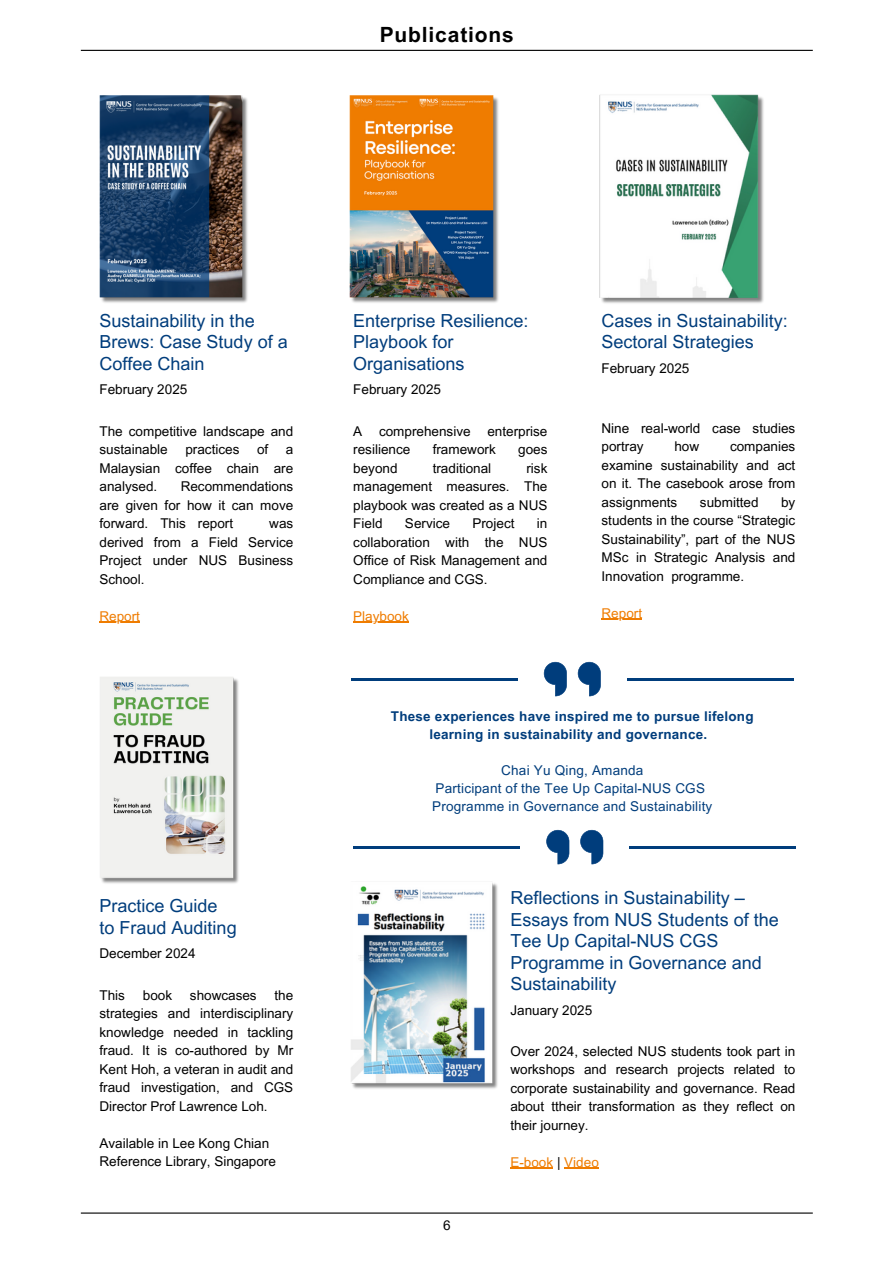
<style>
.page{position:relative;width:894px;height:1264px;background:#fff}
.page>*{position:absolute;margin:0;border:0;box-sizing:border-box;transform-origin:0 0}
.t1{font:700 21px "Arial MT Pro";letter-spacing:.04em;color:#000}
.t2{font:18px/21.5px "Arial MT Pro";color:#003d7c}
.t3{font:13.5px/18.5px "Arial MT Pro";color:#000;text-align:justify}
.t4{font:13.5px "Arial MT Pro";letter-spacing:.015em;color:#003d7c}
.t5{font:700 13.5px/18px "Arial MT Pro";letter-spacing:.015em;color:#003d7c;text-align:center}
.t6{font:13.5px "Arial MT Pro";color:#ef7c00}
.s1{color:#000}
</style>
<div class="page">
<hr style="left:81px;top:1212px;width:731px;height:1px;background:#000">
<img style="left:350px;top:95px;width:149px;height:208px">
<img style="left:99px;top:95px;width:149px;height:208px">
<hr style="left:81px;top:50px;width:731px;height:1px;background:#000">
<img style="left:599px;top:94px;width:165px;height:209px">
<hr style="left:99px;top:621px;width:41px;height:1px;background:#ef7c00">
<hr style="left:353px;top:621px;width:56px;height:1px;background:#ef7c00">
<hr style="left:601px;top:618px;width:41px;height:1px;background:#ef7c00">
<img style="left:100px;top:677px;width:139px;height:207px">
<img style="left:351px;top:883px;width:147px;height:206px">
<hr style="left:510px;top:1167px;width:43px;height:1px;background:#ef7c00">
<hr style="left:564px;top:1167px;width:34px;height:1px;background:#ef7c00">
<svg style="left:543px;top:662px;width:23px;height:34px"></svg>
<svg style="left:577px;top:662px;width:23px;height:34px"></svg>
<hr style="left:627px;top:678px;width:166px;height:2px;background:#003d7c">
<hr style="left:351px;top:678px;width:166px;height:2px;background:#003d7c">
<svg style="left:546px;top:830px;width:23px;height:34px"></svg>
<svg style="left:580px;top:830px;width:23px;height:34px"></svg>
<hr style="left:629px;top:845px;width:167px;height:3px;background:#003d7c">
<hr style="left:353px;top:845px;width:167px;height:3px;background:#003d7c">
<h1 class="t1" style="left:379px;top:27px;width:136px">Publications</h1>
<p class="t2" style="left:99px;top:312px;width:190px">Sustainability in the<br>Brews: Case Study of a<br>Coffee Chain</p>
<p class="t3" style="left:99px;top:382px;width:89px">February 2025</p>
<p class="t3" style="left:99px;top:423px;width:195px">The competitive landscape and sustainable</p>
<p class="t3" style="left:185px;top:442px;width:56px">practices</p>
<p class="t3" style="left:257px;top:442px;width:13px">of</p>
<p class="t3" style="left:99px;top:442px;width:195px;text-indent:186px">a Malaysian coffee chain are analysed.</p>
<p class="t3" style="left:99px;top:479px;width:195px;text-indent:81px">Recommendations are given for how it can move forward. This report</p>
<p class="t3" style="left:99px;top:516px;width:195px;text-indent:170px">was derived from a Field Service Project under NUS Business School.</p>
<p class="t6" style="left:99px;top:611px;width:42px">Report</p>
<p class="t2" style="left:99px;top:897px;width:120px">Practice Guide</p>
<p class="t2" style="left:99px;top:918px;width:139px">to Fraud Auditing</p>
<p class="t3" style="left:99px;top:945px;width:98px">December 2024</p>
<p class="t3" style="left:99px;top:987px;width:27px">This</p>
<p class="t3" style="left:143px;top:987px;width:31px">book</p>
<p class="t3" style="left:190px;top:987px;width:68px">showcases</p>
<p class="t3" style="left:99px;top:987px;width:195px;text-indent:175px">the strategies and interdisciplinary knowledge needed in tackling fraud. It is co-authored by Mr Kent Hoh, a veteran in audit and fraud investigation, and CGS Director Prof Lawrence Loh.</p>
<p class="t3" style="left:99px;top:1135px;width:178px">Available in Lee Kong Chian<br>Reference Library, Singapore</p>
<p class="t2" style="left:353px;top:312px;width:177px">Enterprise Resilience:<br>Playbook for<br>Organisations</p>
<p class="t3" style="left:353px;top:382px;width:89px">February 2025</p>
<p class="t3" style="left:353px;top:423px;width:196px">A comprehensive enterprise resilience</p>
<p class="t3" style="left:432px;top:442px;width:65px">framework</p>
<p class="t3" style="left:518px;top:442px;width:31px">goes</p>
<p class="t3" style="left:353px;top:460px;width:196px;text-indent:173px">risk management measures. The playbook was created as a NUS Field</p>
<p class="t3" style="left:353px;top:460px;width:46px">beyond</p>
<p class="t3" style="left:432px;top:460px;width:60px">traditional</p>
<p class="t3" style="left:405px;top:516px;width:47px">Service</p>
<p class="t3" style="left:472px;top:516px;width:44px">Project</p>
<p class="t3" style="left:353px;top:516px;width:196px;text-indent:184px">in collaboration with the NUS Office of Risk Management and Compliance and CGS.</p>
<p class="t6" style="left:353px;top:611px;width:57px">Playbook</p>
<p class="t2" style="left:601px;top:312px;width:188px">Cases in Sustainability:<br>Sectoral Strategies</p>
<p class="t3" style="left:601px;top:360px;width:89px">February 2025</p>
<p class="t3" style="left:601px;top:420px;width:195px">Nine real-world case studies portray</p>
<p class="t3" style="left:601px;top:439px;width:195px;text-indent:128px">companies examine sustainability and act on it. The casebook arose from assignments</p>
<p class="t3" style="left:674px;top:439px;width:26px">how</p>
<p class="t3" style="left:601px;top:494px;width:195px;text-indent:179px">by students in the course “Strategic Sustainability”, part of the NUS MSc in Strategic Analysis and Innovation programme.</p>
<p class="t6" style="left:601px;top:608px;width:42px">Report</p>
<p class="t3" style="left:699px;top:494px;width:60px">submitted</p>
<p class="t5" style="left:391px;top:709px;width:364px">These experiences have inspired me to pursue lifelong learning in sustainability and governance.</p>
<h2 class="t4" style="left:501px;top:765px;width:143px">Chai Yu Qing, Amanda</h2>
<p class="t4" style="left:435px;top:783px;width:271px">Participant of the Tee Up Capital-NUS CGS</p>
<p class="t4" style="left:432px;top:801px;width:281px">Programme in Governance and Sustainability</p>
<p class="t3" style="left:443px;top:1217px;width:9px">6</p>
<p class="t2" style="left:510px;top:889px;width:270px">Reflections in Sustainability –<br>Essays from NUS Students of the<br>Tee Up Capital-NUS CGS<br>Programme in Governance and<br>Sustainability</p>
<p class="t3" style="left:510px;top:1002px;width:83px">January 2025</p>
<p class="t3" style="left:510px;top:1043px;width:286px">Over 2024, selected NUS students took part in workshops and research projects related to corporate sustainability and governance. Read about ttheir transformation as they reflect on their journey.</p>
<p class="t6" style="left:510px;top:1156px;width:90px">E-book <span class="s1">|</span> Video</p>
</div>
